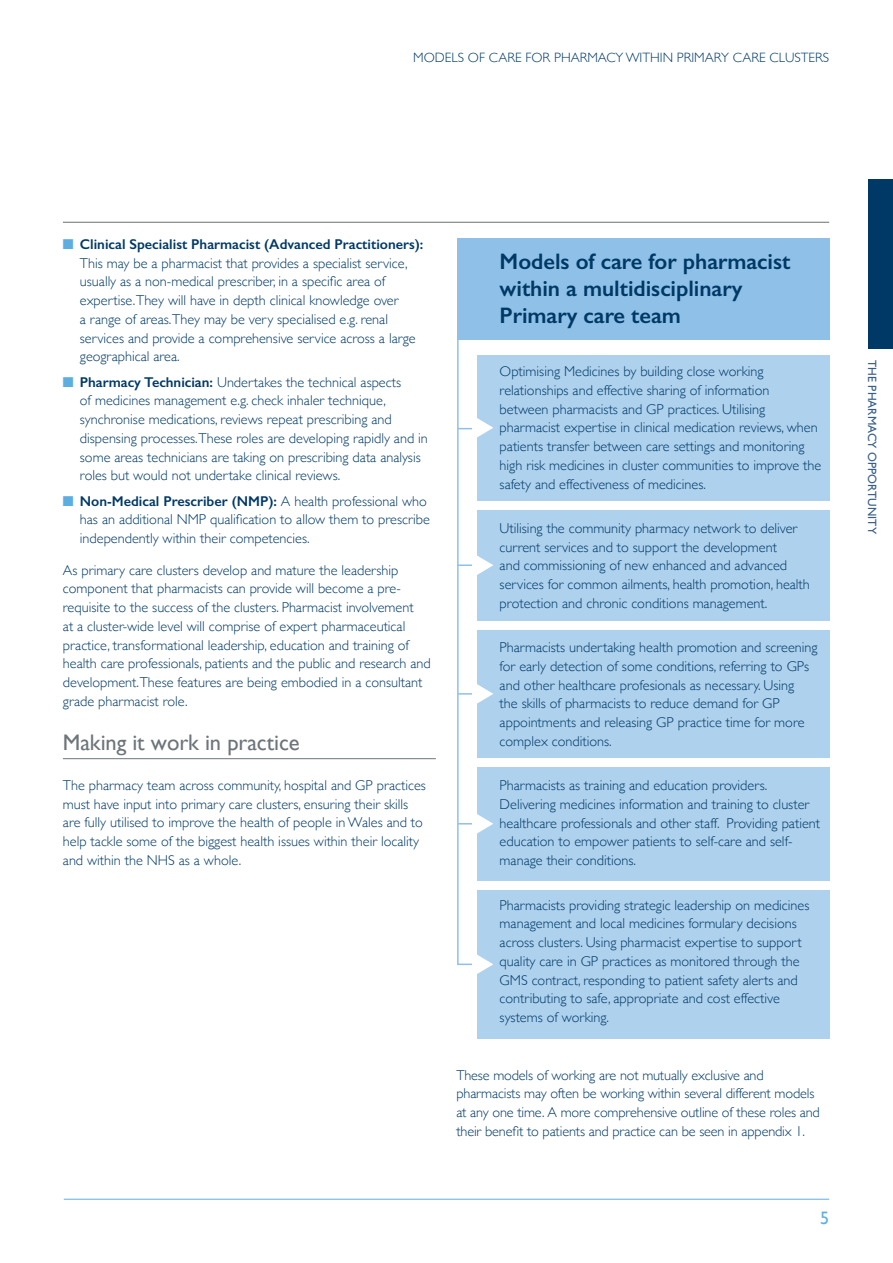
<style>
.page{position:relative;width:893px;height:1263px;background:#fff}
.page>*{position:absolute;margin:0;border:0;box-sizing:border-box;transform-origin:0 0}
.t1{font:600 22.5px/27px "Gill Sans";letter-spacing:-.005em;color:#003965}
.t2{font:22.5px "Gill Sans";letter-spacing:-.005em;color:#6d747a}
.t3{font:18px "Gill Sans";color:#5daee0}
.t4{font:300 14.25px/18.8px "Gill Sans";color:#003965}
.t5{font:300 13.5px "Gill Sans";color:#003965}
.t6{font:12px "Gill Sans";color:#385f88}
.s1{color:#5daee0}
.s2{font-weight:600}
</style>
<div class="page">
<hr style="left:64px;top:1199px;width:765px;height:1px;background:#5daee0">
<div style="left:868px;top:179px;width:25px;height:170px;background:#003965"></div>
<div style="left:477px;top:355px;width:352px;height:145px;background:#aed1ed"></div>
<div style="left:477px;top:510px;width:352px;height:110px;background:#aed1ed"></div>
<div style="left:477px;top:630px;width:352px;height:128px;background:#aed1ed"></div>
<div style="left:477px;top:767px;width:352px;height:113px;background:#aed1ed"></div>
<div style="left:477px;top:890px;width:352px;height:149px;background:#aed1ed"></div>
<div style="left:457px;top:238px;width:372px;height:102px;background:#8fc1e8"></div>
<hr style="left:63px;top:222px;width:766px;height:1px;background:#6c6d70">
<hr style="left:457px;top:318px;width:2px;height:646px;background:#8fc1e8">
<svg style="left:458px;top:412px;width:35px;height:31px"></svg>
<svg style="left:458px;top:550px;width:35px;height:31px"></svg>
<svg style="left:458px;top:678px;width:35px;height:31px"></svg>
<svg style="left:458px;top:808px;width:35px;height:31px"></svg>
<svg style="left:457px;top:949px;width:36px;height:25px"></svg>
<hr style="left:63px;top:758px;width:373px;height:1px;background:#6d747a">
<p class="t5" style="left:413px;top:47px;width:417px">MODELS OF CARE FOR PHARMACY WITHIN PRIMARY CARE CLUSTERS</p>
<p class="t4" style="left:80px;top:234px;width:345px;text-indent:-17px"><span class="s1">■</span> <span class="s2">Clinical Specialist Pharmacist (Advanced Practitioners):<br></span>This may be a pharmacist that provides a specialist service, usually as a non-medical prescriber, in a specific area of expertise.They will have in depth clinical knowledge over<br>a range of areas.They may be very specialised e.g. renal services and provide a comprehensive service across a large geographical area.</p>
<p class="t4" style="left:80px;top:372px;width:349px;text-indent:-17px"><span class="s1">■</span> <span class="s2">Pharmacy Technician:</span> Undertakes the technical aspects<br>of medicines management e.g. check inhaler technique, synchronise medications, reviews repeat prescribing and dispensing processes.These roles are developing rapidly and in some areas technicians are taking on prescribing data analysis roles but would not undertake clinical reviews.</p>
<p class="t4" style="left:80px;top:491px;width:352px;text-indent:-17px"><span class="s1">■</span> <span class="s2">Non-Medical Prescriber (NMP):</span> A health professional who has an additional NMP qualification to allow them to prescribe independently within their competencies.</p>
<p class="t4" style="left:63px;top:560px;width:369px">As primary care clusters develop and mature the leadership component that pharmacists can provide will become a pre&shy;requisite to the success of the clusters. Pharmacist involvement<br>at a cluster-wide level will comprise of expert pharmaceutical practice, transformational leadership, education and training of health care professionals, patients and the public and research and development.These features are being embodied in a consultant grade pharmacist role.</p>
<p class="t2" style="left:63px;top:729px;width:238px">Making it work in practice</p>
<p class="t4" style="left:63px;top:775px;width:365px">The pharmacy team across community, hospital and GP practices must have input into primary care clusters, ensuring their skills are fully utilised to improve the health of people in Wales and to help tackle some of the biggest health issues within their locality and within the NHS as a whole.</p>
<p class="t1" style="left:500px;top:248px;width:292px">Models of care for pharmacist within a multidisciplinary<br>Primary care team</p>
<p class="t4" style="left:500px;top:361px;width:323px">Optimising Medicines by building close working relationships and effective sharing of information between pharmacists and GP practices. Utilising pharmacist expertise in clinical medication reviews, when patients transfer between care settings and monitoring high risk medicines in cluster communities to improve the safety and effectiveness of medicines.</p>
<p class="t4" style="left:500px;top:518px;width:312px">Utilising the community pharmacy network to deliver current services and to support the development<br>and commissioning of new enhanced and advanced services for common ailments, health promotion, health protection and chronic conditions management.</p>
<p class="t4" style="left:500px;top:637px;width:319px">Pharmacists undertaking health promotion and screening for early detection of some conditions, referring to GPs and other healthcare profesionals as necessary. Using<br>the skills of pharmacists to reduce demand for GP appointments and releasing GP practice time for more complex conditions.</p>
<p class="t4" style="left:500px;top:775px;width:322px">Pharmacists as training and education providers.<br>Delivering medicines information and training to cluster healthcare professionals and other staff. Providing patient education to empower patients to self-care and self&shy;manage their conditions.</p>
<p class="t4" style="left:500px;top:895px;width:311px">Pharmacists providing strategic leadership on medicines management and local medicines formulary decisions across clusters. Using pharmacist expertise to support quality care in GP practices as monitored through the GMS contract, responding to patient safety alerts and contributing to safe, appropriate and cost effective systems of working.</p>
<p class="t4" style="left:456px;top:1065px;width:365px">These models of working are not mutually exclusive and pharmacists may often be working within several different models at any one time. A more comprehensive outline of these roles and their benefit to patients and practice can be seen in appendix 1.</p>
<p class="t3" style="left:820px;top:1207px;width:10px">5</p>
<p class="t6" style="left:879px;top:360px;width:175px;rotate:90deg">THE PHARMACY OPPORTUNITY</p>
</div>
